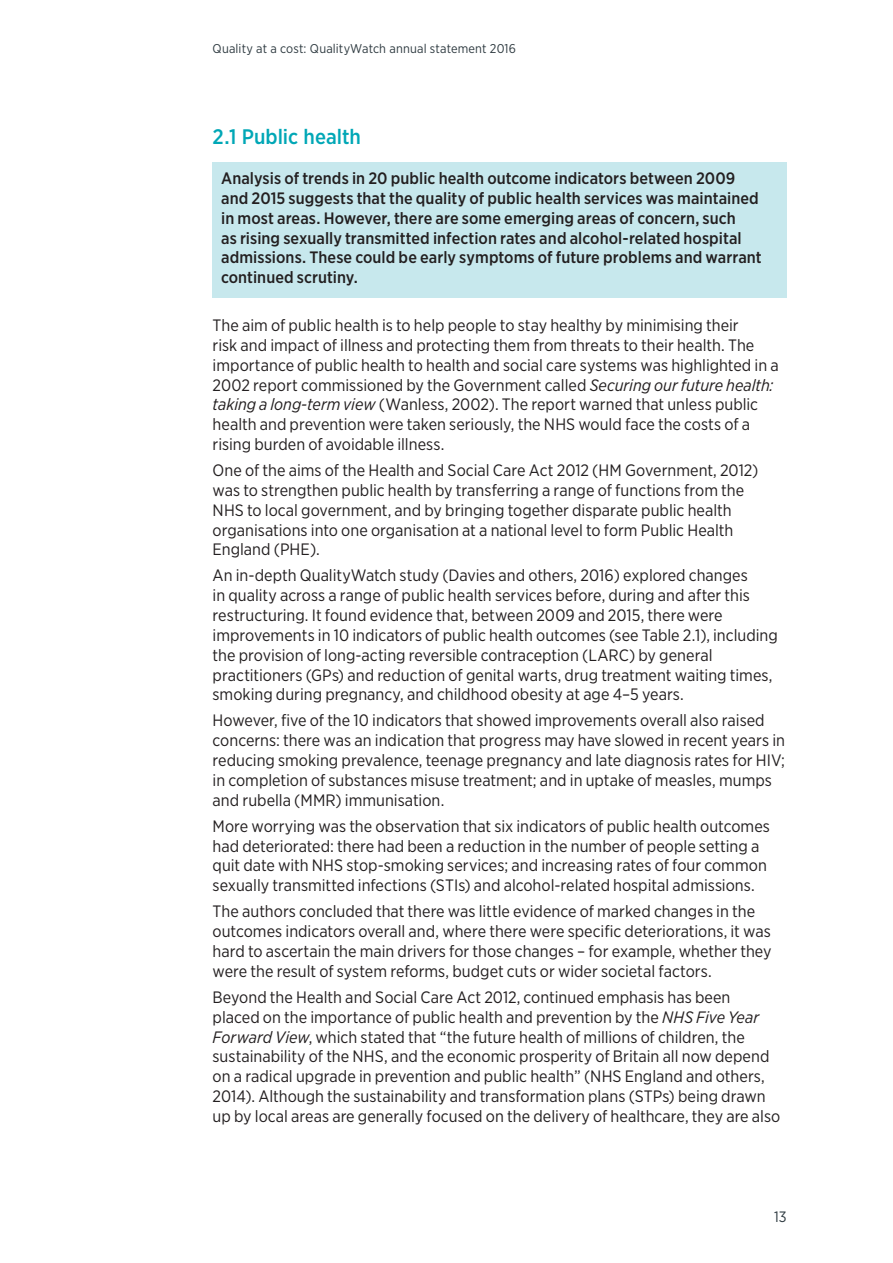
<style>
.page{position:relative;width:893px;height:1263px;background:#fff}
.page>*{position:absolute;margin:0;border:0;box-sizing:border-box;transform-origin:0 0}
.t1{font:500 21px "Gotham Narrow";color:#00a7b6}
.Body_text{font:16.5px/19.8px "Gotham Narrow";color:#231f20}
.Body_text-2{font:500 16.5px/19.8px "Gotham Narrow";letter-spacing:.005em;color:#231f20}
.t2{font:15px "Gotham Narrow";color:#2f3b41}
.t3{font:12.75px "Gotham Narrow";letter-spacing:.01em;color:#2f3b41}
.s1{font-style:italic}
</style>
<div class="page">
<div style="left:213px;top:163px;width:574px;height:135px;background:#c7e8ed"></div>
<p class="t3" style="left:213px;top:40px;width:305px">Quality at a cost: QualityWatch annual statement 2016</p>
<h3 class="t1" style="left:213px;top:124px;width:150px">2.1 Public health</h3>
<p class="Body_text-2" style="left:221px;top:168px;width:542px">Analysis of trends in 20 public health outcome indicators between 2009 and 2015 suggests that the quality of public health services was maintained in most areas. However, there are some emerging areas of concern, such<br>as rising sexually transmitted infection rates and alcohol-related hospital admissions. These could be early symptoms of future problems and warrant continued scrutiny.</p>
<p class="Body_text" style="left:213px;top:315px;width:568px">The aim of public health is to help people to stay healthy by minimising their<br>risk and impact of illness and protecting them from threats to their health. The importance of public health to health and social care systems was highlighted in a 2002 report commissioned by the Government called <span class="s1">Securing our future health: taking a long-term view</span> (Wanless, 2002). The report warned that unless public health and prevention were taken seriously, the NHS would face the costs of a rising burden of avoidable illness.</p>
<p class="Body_text" style="left:213px;top:460px;width:547px">One of the aims of the Health and Social Care Act 2012 (HM Government, 2012) was to strengthen public health by transferring a range of functions from the NHS to local government, and by bringing together disparate public health organisations into one organisation at a national level to form Public Health England (PHE).</p>
<p class="Body_text" style="left:213px;top:565px;width:567px">An in-depth QualityWatch study (Davies and others, 2016) explored changes<br>in quality across a range of public health services before, during and after this restructuring. It found evidence that, between 2009 and 2015, there were improvements in 10 indicators of public health outcomes (see Table 2.1), including the provision of long-acting reversible contraception (LARC) by general practitioners (GPs) and reduction of genital warts, drug treatment waiting times, smoking during pregnancy, and childhood obesity at age 4–5 years.</p>
<p class="Body_text" style="left:213px;top:710px;width:574px">However, five of the 10 indicators that showed improvements overall also raised concerns: there was an indication that progress may have slowed in recent years in reducing smoking prevalence, teenage pregnancy and late diagnosis rates for HIV; in completion of substances misuse treatment; and in uptake of measles, mumps and rubella (MMR) immunisation.</p>
<p class="Body_text" style="left:213px;top:816px;width:559px">More worrying was the observation that six indicators of public health outcomes had deteriorated: there had been a reduction in the number of people setting a quit date with NHS stop-smoking services; and increasing rates of four common sexually transmitted infections (STIs) and alcohol-related hospital admissions.</p>
<p class="Body_text" style="left:213px;top:901px;width:560px">The authors concluded that there was little evidence of marked changes in the outcomes indicators overall and, where there were specific deteriorations, it was hard to ascertain the main drivers for those changes – for example, whether they were the result of system reforms, budget cuts or wider societal factors.</p>
<p class="Body_text" style="left:213px;top:987px;width:569px">Beyond the Health and Social Care Act 2012, continued emphasis has been placed on the importance of public health and prevention by the <span class="s1">NHS Five Year Forward View</span>, which stated that “the future health of millions of children, the sustainability of the NHS, and the economic prosperity of Britain all now depend on a radical upgrade in prevention and public health” (NHS England and others, 2014). Although the sustainability and transformation plans (STPs) being drawn up by local areas are generally focused on the delivery of healthcare, they are also</p>
<p class="t2" style="left:774px;top:1208px;width:14px">13</p>
</div>
